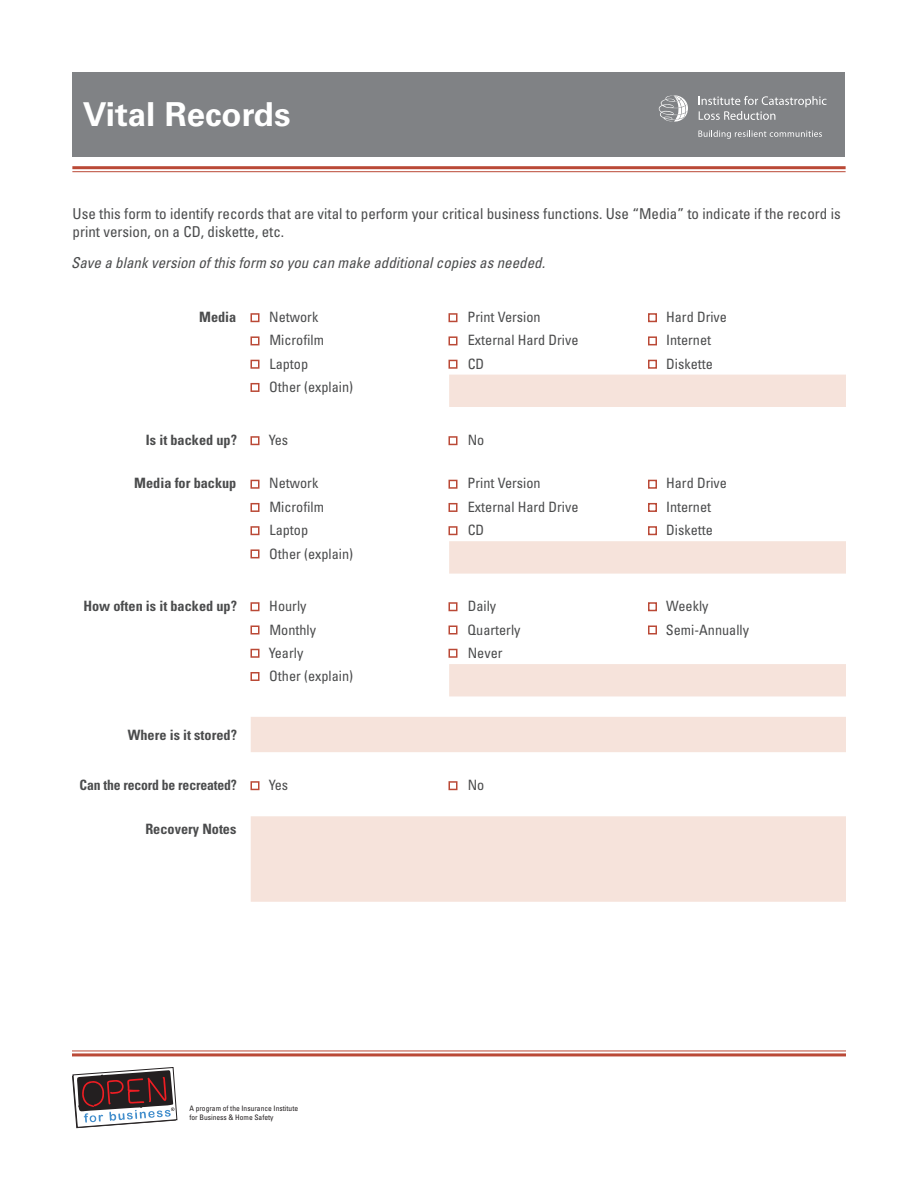
<style>
.page{position:relative;width:918px;height:1188px;background:#fff}
.page>*{position:absolute;margin:0;border:0;box-sizing:border-box;transform-origin:0 0}
.t1{font:700 33px "Univers";color:#fff}
.t2{font:condensed 15px/18px "Univers";color:#4b4c4d}
.t3{font:italic condensed 15px "Univers";color:#4b4c4d}
.t4{font:condensed 14.25px "Univers";color:#4b4c4d}
.t5{font:700 condensed 14.25px "Univers";color:#4b4c4d}
.t6{font:700 condensed 14.25px "Univers";color:#4b4c4d;scale:.96 1}
.t7{font:condensed 7.5px/9px "Univers";color:#231f20}
</style>
<div class="page">
<div style="left:73px;top:72px;width:772px;height:84px;background:#808285"></div>
<svg style="left:699px;top:96px;width:128px;height:24px"></svg>
<svg style="left:698px;top:130px;width:124px;height:9px"></svg>
<svg style="left:659px;top:96px;width:29px;height:26px"></svg>
<hr style="left:72px;top:1050px;width:774px;height:1px;background:#ba4936">
<hr style="left:72px;top:1053px;width:774px;height:3px;background:#ba4936">
<svg style="left:251px;top:375px;width:595px;height:527px"></svg>
<svg style="left:72px;top:1067px;width:105px;height:61px"></svg>
<hr style="left:72px;top:166px;width:774px;height:3px;background:#ba4936">
<hr style="left:72px;top:171px;width:774px;height:1px;background:#ba4936">
<div style="left:250px;top:313px;width:10px;height:9px;border:2px solid #ba4936"></div>
<div style="left:448px;top:313px;width:10px;height:9px;border:2px solid #ba4936"></div>
<div style="left:648px;top:313px;width:9px;height:9px;border:2px solid #ba4936"></div>
<div style="left:250px;top:336px;width:10px;height:9px;border:2px solid #ba4936"></div>
<div style="left:448px;top:336px;width:10px;height:9px;border:2px solid #ba4936"></div>
<div style="left:648px;top:336px;width:9px;height:9px;border:2px solid #ba4936"></div>
<div style="left:448px;top:360px;width:10px;height:9px;border:2px solid #ba4936"></div>
<div style="left:648px;top:360px;width:9px;height:9px;border:2px solid #ba4936"></div>
<div style="left:250px;top:360px;width:10px;height:9px;border:2px solid #ba4936"></div>
<div style="left:250px;top:383px;width:10px;height:9px;border:2px solid #ba4936"></div>
<div style="left:448px;top:436px;width:10px;height:9px;border:2px solid #ba4936"></div>
<div style="left:250px;top:436px;width:10px;height:9px;border:2px solid #ba4936"></div>
<div style="left:250px;top:602px;width:10px;height:9px;border:2px solid #ba4936"></div>
<div style="left:448px;top:602px;width:10px;height:9px;border:2px solid #ba4936"></div>
<div style="left:648px;top:602px;width:9px;height:9px;border:2px solid #ba4936"></div>
<div style="left:250px;top:626px;width:10px;height:8px;border:2px solid #ba4936"></div>
<div style="left:448px;top:626px;width:10px;height:8px;border:2px solid #ba4936"></div>
<div style="left:648px;top:626px;width:9px;height:8px;border:2px solid #ba4936"></div>
<div style="left:448px;top:649px;width:10px;height:9px;border:2px solid #ba4936"></div>
<div style="left:250px;top:649px;width:10px;height:9px;border:2px solid #ba4936"></div>
<div style="left:250px;top:672px;width:10px;height:9px;border:2px solid #ba4936"></div>
<div style="left:250px;top:480px;width:10px;height:9px;border:2px solid #ba4936"></div>
<div style="left:448px;top:480px;width:10px;height:9px;border:2px solid #ba4936"></div>
<div style="left:648px;top:480px;width:9px;height:9px;border:2px solid #ba4936"></div>
<div style="left:250px;top:503px;width:10px;height:9px;border:2px solid #ba4936"></div>
<div style="left:448px;top:503px;width:10px;height:9px;border:2px solid #ba4936"></div>
<div style="left:648px;top:503px;width:9px;height:9px;border:2px solid #ba4936"></div>
<div style="left:448px;top:526px;width:10px;height:9px;border:2px solid #ba4936"></div>
<div style="left:648px;top:526px;width:9px;height:9px;border:2px solid #ba4936"></div>
<div style="left:250px;top:526px;width:10px;height:9px;border:2px solid #ba4936"></div>
<div style="left:250px;top:549px;width:10px;height:9px;border:2px solid #ba4936"></div>
<div style="left:448px;top:781px;width:10px;height:9px;border:2px solid #ba4936"></div>
<div style="left:250px;top:781px;width:10px;height:9px;border:2px solid #ba4936"></div>
<h1 class="t1" style="left:83px;top:95px;width:209px">Vital Records</h1>
<p class="t2" style="left:73px;top:205px;width:770px">Use this form to identify records that are vital to perform your critical business functions. Use “Media” to indicate if the record is print version, on a CD, diskette, etc.</p>
<p class="t3" style="left:71px;top:253px;width:476px">Save a blank version of this form so you can make additional copies as needed.</p>
<p class="t5" style="left:199px;top:308px;width:39px">Media</p>
<p class="t4" style="left:269px;top:308px;width:51px">Network</p>
<p class="t4" style="left:468px;top:308px;width:75px">Print Version</p>
<p class="t4" style="left:666px;top:308px;width:62px">Hard Drive</p>
<p class="t4" style="left:269px;top:331px;width:56px">Microfilm</p>
<p class="t4" style="left:468px;top:331px;width:112px">External Hard Drive</p>
<p class="t4" style="left:666px;top:331px;width:47px">Internet</p>
<p class="t4" style="left:269px;top:354px;width:40px">Laptop</p>
<p class="t4" style="left:468px;top:354px;width:18px">CD</p>
<p class="t4" style="left:666px;top:354px;width:48px">Diskette</p>
<p class="t4" style="left:269px;top:378px;width:85px">Other (explain)</p>
<p class="t5" style="left:146px;top:431px;width:93px">Is it backed up?</p>
<p class="t4" style="left:269px;top:431px;width:21px">Yes</p>
<p class="t4" style="left:468px;top:431px;width:18px">No</p>
<p class="t5" style="left:134px;top:475px;width:104px">Media for backup</p>
<p class="t4" style="left:269px;top:474px;width:51px">Network</p>
<p class="t4" style="left:468px;top:474px;width:75px">Print Version</p>
<p class="t4" style="left:666px;top:474px;width:62px">Hard Drive</p>
<p class="t4" style="left:269px;top:498px;width:56px">Microfilm</p>
<p class="t4" style="left:468px;top:498px;width:112px">External Hard Drive</p>
<p class="t4" style="left:666px;top:498px;width:47px">Internet</p>
<p class="t4" style="left:269px;top:521px;width:40px">Laptop</p>
<p class="t4" style="left:468px;top:521px;width:18px">CD</p>
<p class="t4" style="left:666px;top:521px;width:48px">Diskette</p>
<p class="t4" style="left:269px;top:544px;width:85px">Other (explain)</p>
<p class="t5" style="left:83px;top:597px;width:155px">How often is it backed up?</p>
<p class="t4" style="left:269px;top:597px;width:39px">Hourly</p>
<p class="t4" style="left:468px;top:597px;width:30px">Daily</p>
<p class="t4" style="left:666px;top:597px;width:44px">Weekly</p>
<p class="t4" style="left:269px;top:621px;width:48px">Monthly</p>
<p class="t4" style="left:468px;top:621px;width:55px">Quarterly</p>
<p class="t4" style="left:666px;top:621px;width:85px">Semi-Annually</p>
<p class="t4" style="left:269px;top:644px;width:36px">Yearly</p>
<p class="t4" style="left:468px;top:644px;width:36px">Never</p>
<p class="t4" style="left:269px;top:667px;width:85px">Other (explain)</p>
<p class="t5" style="left:128px;top:726px;width:111px">Where is it stored?</p>
<p class="t6" style="left:80px;top:776px;width:165px">Can the record be recreated?</p>
<p class="t4" style="left:269px;top:776px;width:21px">Yes</p>
<p class="t4" style="left:468px;top:776px;width:18px">No</p>
<p class="t5" style="left:145px;top:820px;width:93px">Recovery Notes</p>
<p class="t7" style="left:189px;top:1103px;width:110px">A program of the Insurance Institute for Business &amp; Home Safety</p>
</div>
